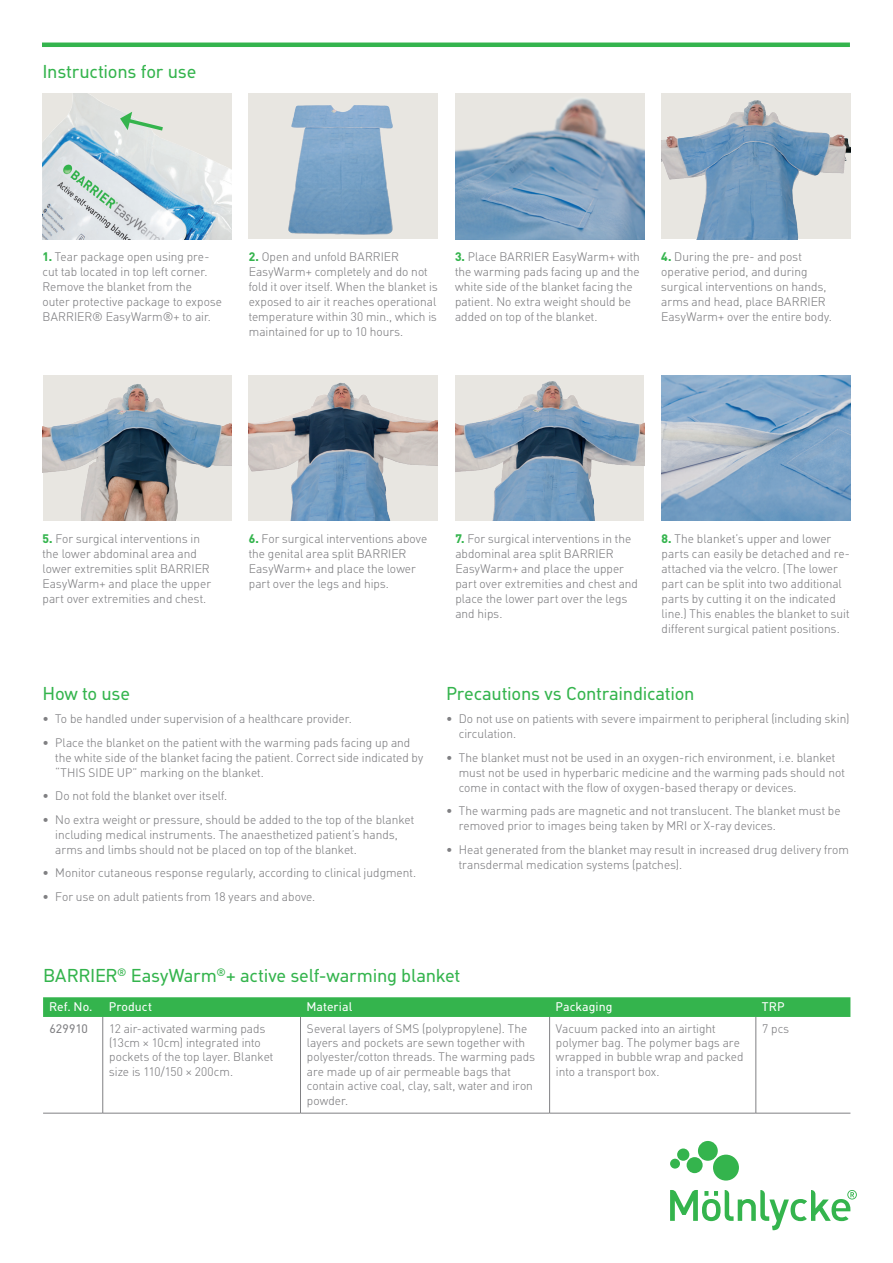
<style>
.page{position:relative;width:893px;height:1263px;background:#fff}
.page>*{position:absolute;margin:0;border:0;box-sizing:border-box;transform-origin:0 0}
.Bröd_heading{font:18px "Molnlycke Din";letter-spacing:-.015em;color:#34b44d}
.Table_Headings{font:12.15px "Molnlycke Din";letter-spacing:.005em;color:#fff}
.Captions{font:300 12px/15px "Molnlycke Din";letter-spacing:.005em;color:#808083}
.Table_text{font:300 12px/14.4px "Molnlycke Din";letter-spacing:.005em;color:#808083}
.Table_text-2{font:12px "Molnlycke Din";letter-spacing:.005em;color:#808083}
.s1{font-weight:700;color:#34b44d}
</style>
<div class="page">
<svg style="left:670px;top:1141px;width:187px;height:89px"></svg>
<hr style="left:42px;top:43px;width:808px;height:4px;background:#34b44d">
<img style="left:43px;top:94px;width:189px;height:145px">
<img style="left:661px;top:94px;width:189px;height:145px">
<img style="left:455px;top:94px;width:189px;height:145px">
<img style="left:249px;top:375px;width:189px;height:146px">
<img style="left:661px;top:375px;width:189px;height:146px">
<img style="left:249px;top:94px;width:189px;height:145px">
<img style="left:43px;top:375px;width:189px;height:146px">
<img style="left:455px;top:375px;width:189px;height:146px">
<div style="left:43px;top:997px;width:807px;height:20px;background:#34b44d"></div>
<svg style="left:43px;top:1017px;width:807px;height:96px"></svg>
<hr style="left:43px;top:1113px;width:60px;height:1px;background:#808083">
<hr style="left:103px;top:1017px;width:1px;height:96px;background:#808083">
<hr style="left:103px;top:1113px;width:197px;height:1px;background:#808083">
<hr style="left:300px;top:1017px;width:1px;height:96px;background:#808083">
<hr style="left:300px;top:1113px;width:250px;height:1px;background:#808083">
<hr style="left:549px;top:1017px;width:1px;height:96px;background:#808083">
<hr style="left:550px;top:1113px;width:206px;height:1px;background:#808083">
<hr style="left:756px;top:1017px;width:1px;height:96px;background:#808083">
<hr style="left:756px;top:1113px;width:94px;height:1px;background:#808083">
<svg style="left:120px;top:112px;width:47px;height:21px"></svg>
<p class="Bröd_heading" style="left:43px;top:61px;width:155px">Instructions for use</p>
<p class="Captions" style="left:249px;top:250px;width:190px"><span class="s1">2.</span> Open and unfold BARRIER EasyWarm+ completely and do not fold it over itself. When the blanket is exposed to air it reaches operational temperature within 30 min., which is maintained for up to 10 hours.</p>
<p class="Captions" style="left:455px;top:250px;width:186px"><span class="s1">3.</span> Place BARRIER EasyWarm+ with the warming pads facing up and the white side of the blanket facing the patient. No extra weight should be added on top of the blanket.</p>
<p class="Captions" style="left:43px;top:250px;width:181px"><span class="s1">1.</span> Tear package open using pre&shy;cut tab located in top left corner.<br>Remove the blanket from the outer protective package to expose<br>BARRIER® EasyWarm®+ to air.</p>
<p class="Captions" style="left:661px;top:250px;width:172px"><span class="s1">4.</span> During the pre- and post operative period, and during surgical interventions on hands, arms and head, place BARRIER<br>EasyWarm+ over the entire body.</p>
<p class="Captions" style="left:249px;top:531px;width:180px"><span class="s1">6.</span> For surgical interventions above the genital area split BARRIER<br>EasyWarm+ and place the lower part over the legs and hips.</p>
<p class="Captions" style="left:662px;top:531px;width:190px"><span class="s1">8.</span> The blanket’s upper and lower parts can easily be detached and re&shy;attached via the velcro. (The lower part can be split into two additional parts by cutting it on the indicated line.) This enables the blanket to suit different surgical patient positions.</p>
<p class="Captions" style="left:43px;top:531px;width:170px"><span class="s1">5.</span> For surgical interventions in the lower abdominal area and lower extremities split BARRIER<br>EasyWarm+ and place the upper part over extremities and chest.</p>
<p class="Captions" style="left:455px;top:531px;width:184px"><span class="s1">7.</span> For surgical interventions in the abdominal area split BARRIER<br>EasyWarm+ and place the upper part over extremities and chest and place the lower part over the legs and hips.</p>
<p class="Bröd_heading" style="left:43px;top:683px;width:89px">How to use</p>
<p class="Captions" style="left:43px;top:712px;width:311px">• To be handled under supervision of a healthcare provider.</p>
<p class="Captions" style="left:55px;top:735px;width:369px;text-indent:-13px">• Place the blanket on the patient with the warming pads facing up and the white side of the blanket facing the patient. Correct side indicated by “THIS SIDE UP” marking on the blanket.</p>
<p class="Captions" style="left:43px;top:789px;width:186px">• Do not fold the blanket over itself.</p>
<p class="Captions" style="left:55px;top:812px;width:360px;text-indent:-13px">• No extra weight or pressure, should be added to the top of the blanket including medical instruments. The anaesthetized patient’s hands, arms and limbs should not be placed on top of the blanket.</p>
<p class="Captions" style="left:43px;top:866px;width:375px">• Monitor cutaneous response regularly, according to clinical judgment.</p>
<p class="Captions" style="left:43px;top:889px;width:274px">• For use on adult patients from 18 years and above.</p>
<p class="Bröd_heading" style="left:446px;top:683px;width:250px">Precautions vs Contraindication</p>
<p class="Captions" style="left:459px;top:712px;width:392px;text-indent:-13px">• Do not use on patients with severe impairment to peripheral (including skin) circulation.</p>
<p class="Captions" style="left:459px;top:750px;width:387px;text-indent:-13px">• The blanket must not be used in an oxygen-rich environment, i.e. blanket must not be used in hyperbaric medicine and the warming pads should not come in contact with the flow of oxygen-based therapy or devices.</p>
<p class="Captions" style="left:459px;top:804px;width:383px;text-indent:-13px">• The warming pads are magnetic and not translucent. The blanket must be removed prior to images being taken by MRI or X-ray devices.</p>
<p class="Captions" style="left:459px;top:842px;width:392px;text-indent:-13px">• Heat generated from the blanket may result in increased drug delivery from transdermal medication systems (patches).</p>
<p class="Bröd_heading" style="left:43px;top:965px;width:419px">BARRIER<sup>®</sup> EasyWarm<sup>®</sup>+ active self-warming blanket</p>
<p class="Table_Headings" style="left:49px;top:999px;width:45px">Ref. No.</p>
<p class="Table_Headings" style="left:109px;top:999px;width:45px">Product</p>
<p class="Table_Headings" style="left:306px;top:999px;width:47px">Material</p>
<p class="Table_Headings" style="left:556px;top:999px;width:58px">Packaging</p>
<p class="Table_Headings" style="left:762px;top:999px;width:24px">TRP</p>
<p class="Table_text-2" style="left:49px;top:1021px;width:40px">629910</p>
<p class="Table_text" style="left:109px;top:1021px;width:166px">12 air-activated warming pads (13cm × 10cm) integrated into pockets of the top layer. Blanket size is 110/150 × 200cm.</p>
<p class="Table_text" style="left:307px;top:1021px;width:230px">Several layers of SMS (polypropylene). The layers and pockets are sewn together with polyester/cotton threads. The warming pads are made up of air permeable bags that contain active coal, clay, salt, water and iron powder.</p>
<p class="Table_text" style="left:556px;top:1021px;width:189px">Vacuum packed into an airtight polymer bag. The polymer bags are wrapped in bubble wrap and packed into a transport box.</p>
<p class="Table_text" style="left:762px;top:1021px;width:29px">7 pcs</p>
</div>
